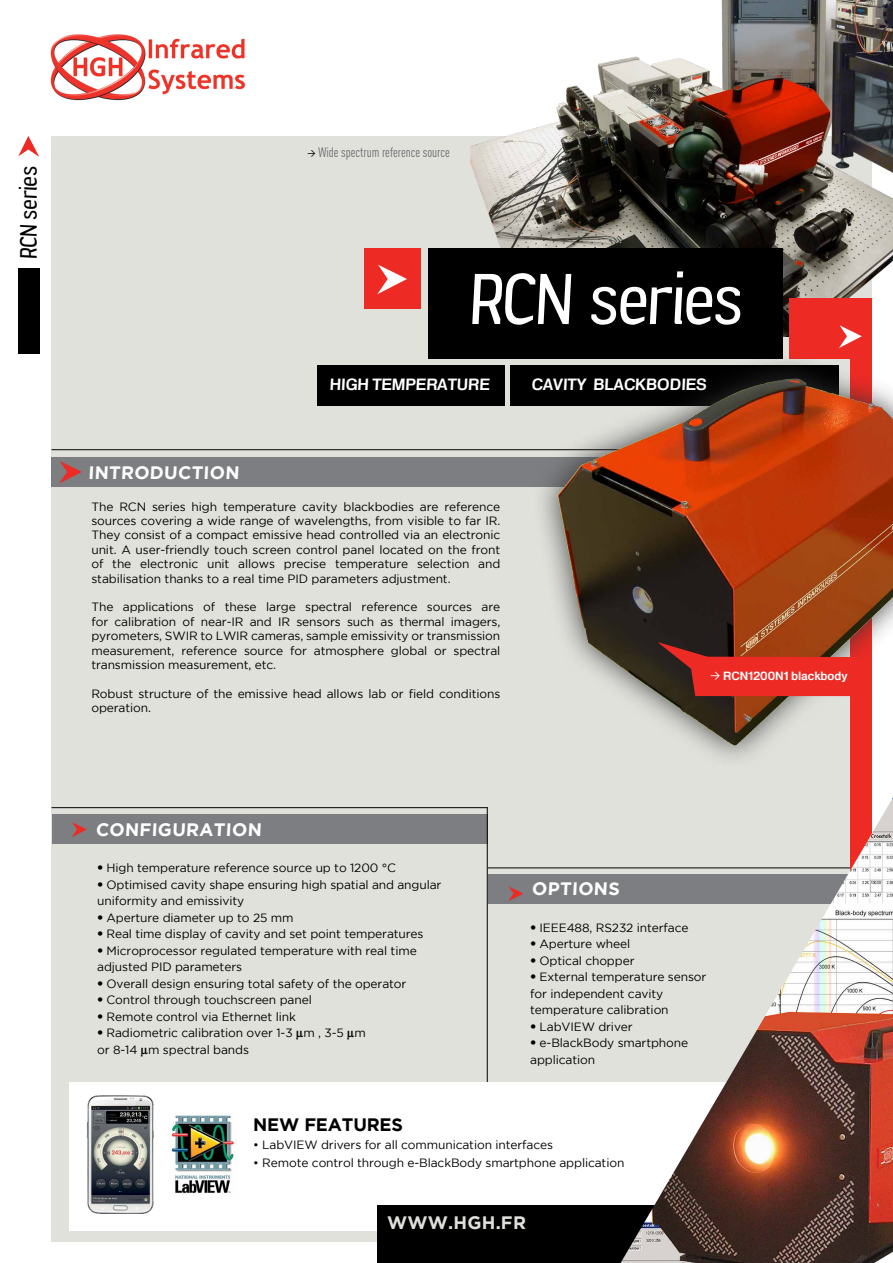
<style>
.page{position:relative;width:893px;height:1263px;background:#fff}
.page>*{position:absolute;margin:0;border:0;box-sizing:border-box;transform-origin:0 0}
.t1{font:66px "Jesaya Bk";color:#fff}
.t2{font:22.35px "Jesaya Bk";color:#000}
.t3{font:700 18px "Gotham";color:#fff}
.t4{font:700 18px "Gotham";letter-spacing:-.01em;color:#000}
.t5{font:700 18px "Gotham";color:#e1e1dc}
.t6{font:600 15.9px "Heldustry FT";color:#fff}
.t7{font:13.5px "DIN Cond Regular Alternate";color:#67686b}
.t8{font:12px/14.4px "Gotham";letter-spacing:-.01em;color:#000}
.t9{font:600 11.55px "Heldustry FT";color:#fff}
.s1{color:#000}
.s2{font-size:67.5px}
.s3{font-family:"DIN Cond Regular Alternate";font-weight:400;font-size:15.9px}
.s4{font-family:"DIN Cond Regular Alternate";font-size:13.5px}
.s5{font-family:"Heldustry FT";font-weight:900}
</style>
<div class="page">
<div style="left:52px;top:136px;width:820px;height:1106px;background:#e1e1dc"></div>
<hr style="left:488px;top:867px;width:367px;height:1px;background:#000">
<hr style="left:52px;top:807px;width:436px;height:1px;background:#000">
<img style="left:471px;top:0;width:422px;height:337px">
<div style="left:850px;top:354px;width:22px;height:659px;background:#ee2a24"></div>
<div style="left:18px;top:268px;width:22px;height:86px;background:#000"></div>
<svg style="left:18px;top:136px;width:21px;height:21px"></svg>
<div style="left:428px;top:248px;width:354px;height:111px;background:#000"></div>
<div style="left:789px;top:298px;width:83px;height:61px;background:#ee2a24"></div>
<div style="left:364px;top:248px;width:57px;height:61px;background:#ee2a24"></div>
<div style="left:52px;top:814px;width:435px;height:30px;background:#7c7e81"></div>
<svg style="left:839px;top:325px;width:23px;height:23px"></svg>
<svg style="left:377px;top:265px;width:30px;height:29px"></svg>
<div style="left:317px;top:366px;width:187px;height:40px;background:#000"></div>
<div style="left:52px;top:457px;width:635px;height:30px;background:#7c7e81"></div>
<div style="left:488px;top:874px;width:362px;height:30px;background:#7c7e81"></div>
<svg style="left:508px;top:886px;width:15px;height:15px"></svg>
<hr style="left:52px;top:449px;width:635px;height:1px;background:#000">
<div style="left:531px;top:352px;width:362px;height:418px;background:#333334;opacity:.91"></div>
<img style="left:480px;top:362px;width:413px;height:408px">
<svg style="left:658px;top:642px;width:209px;height:54px;background:#ba2d22"></svg>
<svg style="left:72px;top:822px;width:15px;height:15px"></svg>
<svg style="left:59px;top:461px;width:23px;height:23px"></svg>
<img style="left:50px;top:34px;width:195px;height:67px">
<hr style="left:487px;top:807px;width:1px;height:359px;background:#000">
<div style="left:69px;top:1082px;width:723px;height:149px;background:#fff"></div>
<img style="left:171px;top:1115px;width:66px;height:79px">
<img style="left:87px;top:1095px;width:67px;height:119px">
<div style="left:377px;top:1205px;width:285px;height:58px;background:#000"></div>
<img style="left:621px;top:797px;width:272px;height:466px">
<h2 class="t2" style="left:16px;top:259px;width:95px;rotate:-90deg">RCN series</h2>
<p class="t7" style="left:307px;top:144px;width:144px"><span class="s1">&gt;</span> Wide spectrum reference source</p>
<h1 class="t1" style="left:469px;top:261px;width:278px"><span class="s2">RCN</span> series</h1>
<h3 class="t6" style="left:329px;top:375px;width:163px">HIGH TEMPERATURE</h3>
<h3 class="t6" style="left:531px;top:375px;width:178px">CAVITY BLACKBODI ES</h3>
<h3 class="t3" style="left:88px;top:462px;width:154px">INTRODUCTION</h3>
<p class="t8" style="left:91px;top:499px;width:410px;text-align:justify">The RCN series high temperature cavity blackbodies are reference sources covering a wide range of wavelengths, from visible to far IR.<br>They consist of a compact emissive head controlled via an electronic unit. A user-friendly touch screen control panel located on the front of the electronic unit allows precise temperature selection and stabilisation thanks to a real time PID parameters adjustment.</p>
<p class="t8" style="left:91px;top:600px;width:410px;text-align:justify">The applications of these large spectral reference sources are for calibration of near-IR and IR sensors such as thermal imagers, pyrometers, SWIR to LWIR cameras, sample emissivity or transmission measurement, reference source for atmosphere global or spectral transmission measurement, etc.</p>
<p class="t8" style="left:91px;top:686px;width:410px">Robust structure of the emissive head allows lab or field conditions operation.</p>
<p class="t9" style="left:710px;top:668px;width:139px"><span class="s3">&gt;</span> RCN1200N1 BLACKBODY</p>
<h3 class="t3" style="left:96px;top:819px;width:168px">CONFIGURATION</h3>
<p class="t8" style="left:97px;top:861px;width:300px"><span class="s4">•</span> High temperature reference source up to 1200 °C</p>
<p class="t8" style="left:97px;top:876px;width:346px;line-height:16.5px"><span class="s4">•</span> Optimised cavity shape ensuring high spatial and angular uniformity and emissivity</p>
<p class="t8" style="left:97px;top:910px;width:198px"><span class="s4">•</span> Aperture diameter up to 25 mm</p>
<p class="t8" style="left:97px;top:927px;width:328px"><span class="s4">•</span> Real time display of cavity and set point temperatures</p>
<p class="t8" style="left:97px;top:942px;width:321px;line-height:16.5px"><span class="s4">•</span> Microprocessor regulated temperature with real time adjusted PID parameters</p>
<p class="t8" style="left:97px;top:976px;width:311px"><span class="s4">•</span> Overall design ensuring total safety of the operator</p>
<p class="t8" style="left:97px;top:993px;width:216px"><span class="s4">•</span> Control through touchscreen panel</p>
<p class="t8" style="left:97px;top:1009px;width:200px"><span class="s4">•</span> Remote control via Ethernet link</p>
<p class="t8" style="left:97px;top:1025px;width:270px;line-height:16.5px"><span class="s4">•</span> Radiometric calibration over 1-3 <span class="s5">μ</span>m , 3-5 <span class="s5">μ</span>m or 8-14 <span class="s5">μ</span>m spectral bands</p>
<h3 class="t3" style="left:532px;top:878px;width:41px">OPTION</h3>
<h3 class="t3" style="left:608px;top:878px;width:14px">S</h3>
<p class="t8" style="left:530px;top:920px;width:160px"><span class="s4">•</span> IEEE488, RS232 interface</p>
<p class="t8" style="left:530px;top:936px;width:102px"><span class="s4">•</span> Aperture wheel</p>
<p class="t8" style="left:530px;top:953px;width:106px"><span class="s4">•</span> Optical chopper</p>
<p class="t8" style="left:530px;top:968px;width:178px;line-height:16.5px"><span class="s4">•</span> External temperature sensor for independent cavity temperature calibration</p>
<p class="t8" style="left:530px;top:1019px;width:104px"><span class="s4">•</span> LabVIEW driver</p>
<p class="t8" style="left:530px;top:1034px;width:159px;line-height:16.5px"><span class="s4">•</span> e-BlackBody smartphone application</p>
<h3 class="t4" style="left:253px;top:1114px;width:150px">NEW FEATURES</h3>
<p class="t8" style="left:253px;top:1138px;width:301px">• LabVIEW drivers for all communication interfaces</p>
<p class="t8" style="left:253px;top:1156px;width:373px">• Remote control through e-BlackBody smartphone application</p>
<h3 class="t5" style="left:387px;top:1212px;width:22px">WWW</h3>
<h3 class="t5" style="left:448px;top:1212px;width:66px">.HGH.FR</h3>
</div>
